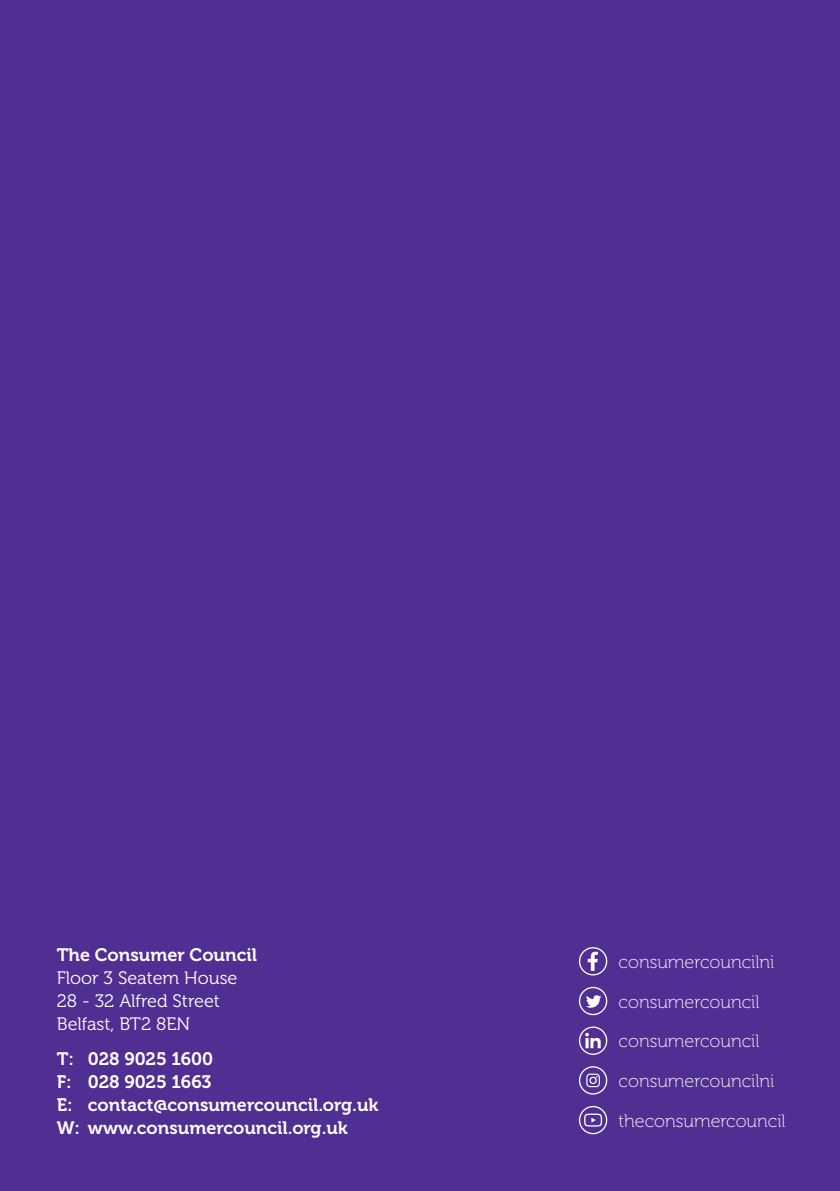
<style>
.page{position:relative;width:840px;height:1191px;background:#fff}
.page>*{position:absolute;margin:0;border:0;box-sizing:border-box;transform-origin:0 0}
.t1{font:18px/23px "Museo 700";color:#fff}
.t2{font:18px "Museo 100";color:#fff}
.t3{font:18px/23px "Museo 300";color:#fff}
</style>
<div class="page">
<div style="left:0;top:0;width:839px;height:1191px;background:#502e92"></div>
<div style="left:578px;top:1066px;width:29px;height:28px;border:1px solid #fff;border-radius:50%"></div>
<svg style="left:586px;top:1073px;width:13px;height:14px"></svg>
<svg style="left:578px;top:1105px;width:29px;height:30px"></svg>
<div style="left:578px;top:986px;width:29px;height:29px;border:1px solid #fff;border-radius:50%"></div>
<svg style="left:586px;top:995px;width:15px;height:13px"></svg>
<div style="left:578px;top:1026px;width:29px;height:28px;border:1px solid #fff;border-radius:50%"></div>
<svg style="left:585px;top:1032px;width:15px;height:16px"></svg>
<div style="left:578px;top:947px;width:29px;height:28px;border:1px solid #fff;border-radius:50%"></div>
<svg style="left:587px;top:951px;width:10px;height:19px"></svg>
<p class="t1" style="left:57px;top:943px;width:202px">The Consumer Council</p>
<p class="t3" style="left:57px;top:967px;width:182px">Floor 3 Seatem House<br>28 - 32 Alfred Street<br>Belfast, BT2 8EN</p>
<p class="t1" style="left:57px;top:1047px;width:323px">T: 028 9025 1600<br>F: 028 9025 1663<br>E: contact@consumercouncil.org.uk<br>W: www.consumercouncil.org.uk</p>
<p class="t2" style="left:618px;top:952px;width:157px">consumercouncilni</p>
<p class="t2" style="left:618px;top:992px;width:142px">consumercouncil</p>
<p class="t2" style="left:618px;top:1031px;width:142px">consumercouncil</p>
<p class="t2" style="left:618px;top:1071px;width:157px">consumercouncilni</p>
<p class="t2" style="left:618px;top:1111px;width:168px">theconsumercouncil</p>
</div>
